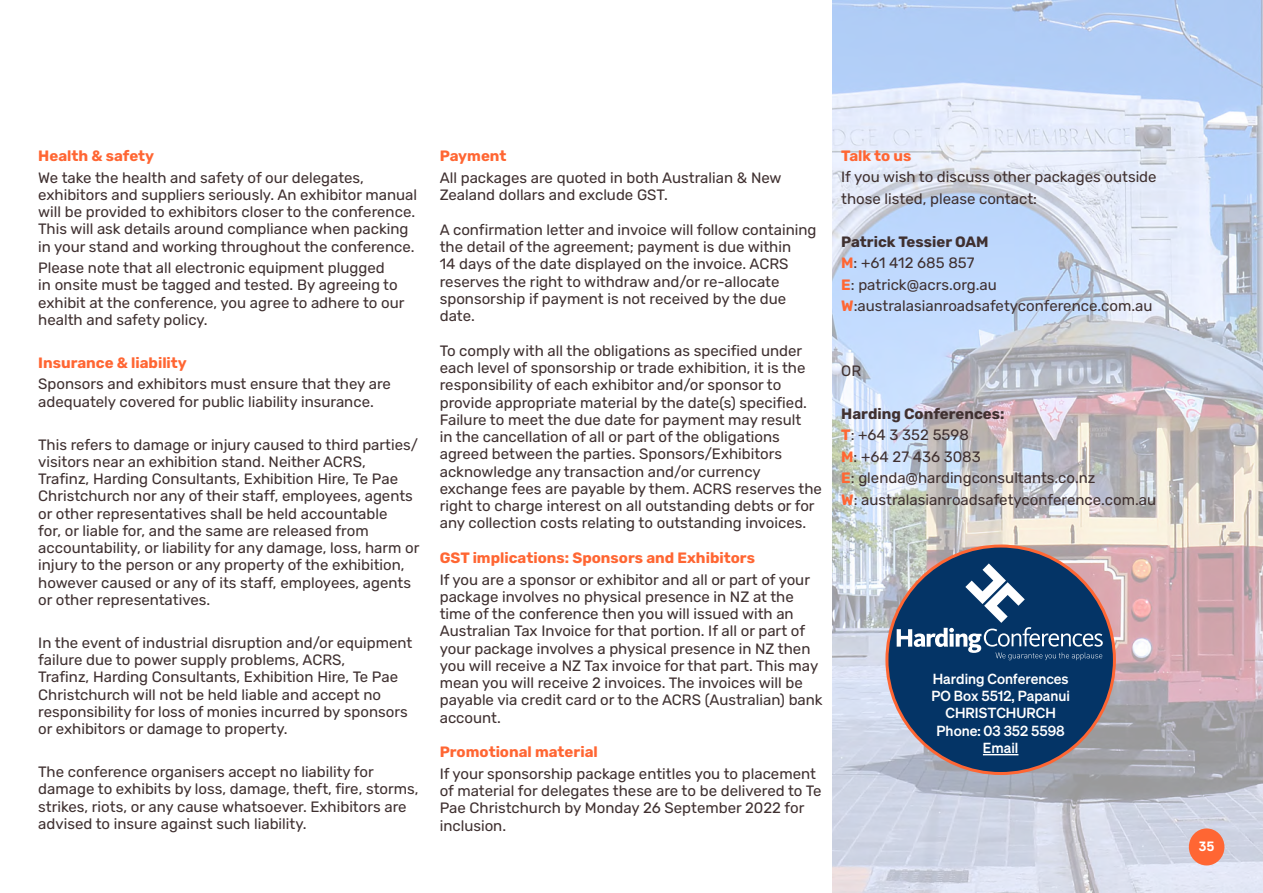
<style>
.page{position:relative;width:1263px;height:893px;background:#fff}
.page>*{position:absolute;margin:0;border:0;box-sizing:border-box;transform-origin:0 0}
.Paragraph_bullets{font:15px/17.2px "Rubik";color:#3f3030}
.Paragraph_bullets-2{font:700 15px "Rubik";color:#f63}
.Paragraph_bullets-3{font:700 15px "Rubik";color:#3f3030}
.t1{font:500 14.25px/17.1px "Sohne";color:#fff;text-align:center}
.t2{font:700 13.5px "Replica Pro";color:#fff}
.s1{font-weight:700;color:#f63}
</style>
<div class="page">
<img style="left:832px;top:0;width:431px;height:893px">
<div style="left:887px;top:546px;width:227px;height:227px;background:#043466;border-radius:50%"></div>
<svg style="left:897px;top:563px;width:206px;height:97px"></svg>
<hr style="left:983px;top:754px;width:35px;height:1px;background:#fff">
<div style="left:1190px;top:830px;width:33px;height:34px;background:#f63;border-radius:50%"></div>
<div style="left:1189px;top:828px;width:35px;height:37px;border:3px solid #f63;border-radius:50%"></div>
<p class="Paragraph_bullets-2" style="left:38px;top:147px;width:117px">Health &amp; safety</p>
<p class="Paragraph_bullets" style="left:38px;top:169px;width:380px">We take the health and safety of our delegates, exhibitors and suppliers seriously. An exhibitor manual will be provided to exhibitors closer to the conference.<br>This will ask details around compliance when packing in your stand and working throughout the conference.</p>
<p class="Paragraph_bullets" style="left:38px;top:260px;width:368px">Please note that all electronic equipment plugged<br>in onsite must be tagged and tested. By agreeing to exhibit at the conference, you agree to adhere to our health and safety policy.</p>
<p class="Paragraph_bullets-2" style="left:38px;top:354px;width:150px">Insurance &amp; liability</p>
<p class="Paragraph_bullets" style="left:38px;top:376px;width:354px">Sponsors and exhibitors must ensure that they are adequately covered for public liability insurance.</p>
<p class="Paragraph_bullets" style="left:38px;top:436px;width:383px">This refers to damage or injury caused to third parties/ visitors near an exhibition stand. Neither ACRS, Trafinz, Harding Consultants, Exhibition Hire, Te Pae Christchurch nor any of their staff, employees, agents or other representatives shall be held accountable<br>for, or liable for, and the same are released from accountability, or liability for any damage, loss, harm or injury to the person or any property of the exhibition, however caused or any of its staff, employees, agents or other representatives.</p>
<p class="Paragraph_bullets" style="left:38px;top:634px;width:376px">In the event of industrial disruption and/or equipment failure due to power supply problems, ACRS,<br>Trafinz, Harding Consultants, Exhibition Hire, Te Pae Christchurch will not be held liable and accept no responsibility for loss of monies incurred by sponsors or exhibitors or damage to property.</p>
<p class="Paragraph_bullets" style="left:38px;top:764px;width:382px">The conference organisers accept no liability for damage to exhibits by loss, damage, theft, fire, storms, strikes, riots, or any cause whatsoever. Exhibitors are advised to insure against such liability.</p>
<p class="Paragraph_bullets-2" style="left:440px;top:147px;width:68px">Payment</p>
<p class="Paragraph_bullets" style="left:440px;top:169px;width:343px">All packages are quoted in both Australian &amp; New<br>Zealand dollars and exclude GST.</p>
<p class="Paragraph_bullets" style="left:440px;top:221px;width:378px">A confirmation letter and invoice will follow containing the detail of the agreement; payment is due within<br>14 days of the date displayed on the invoice. ACRS reserves the right to withdraw and/or re-allocate sponsorship if payment is not received by the due date.</p>
<p class="Paragraph_bullets" style="left:440px;top:342px;width:384px">To comply with all the obligations as specified under each level of sponsorship or trade exhibition, it is the responsibility of each exhibitor and/or sponsor to provide appropriate material by the date(s) specified.<br>Failure to meet the due date for payment may result<br>in the cancellation of all or part of the obligations agreed between the parties. Sponsors/Exhibitors acknowledge any transaction and/or currency exchange fees are payable by them. ACRS reserves the right to charge interest on all outstanding debts or for any collection costs relating to outstanding invoices.</p>
<p class="Paragraph_bullets-2" style="left:440px;top:549px;width:317px">GST implications: Sponsors and Exhibitors</p>
<p class="Paragraph_bullets" style="left:440px;top:571px;width:384px">If you are a sponsor or exhibitor and all or part of your package involves no physical presence in NZ at the time of the conference then you will issued with an Australian Tax Invoice for that portion. If all or part of your package involves a physical presence in NZ then you will receive a NZ Tax invoice for that part. This may mean you will receive 2 invoices. The invoices will be payable via credit card or to the ACRS (Australian) bank account.</p>
<p class="Paragraph_bullets-2" style="left:440px;top:743px;width:160px">Promotional material</p>
<p class="Paragraph_bullets" style="left:440px;top:765px;width:383px">If your sponsorship package entitles you to placement of material for delegates these are to be delivered to Te Pae Christchurch by Monday 26 September 2022 for inclusion.</p>
<p class="Paragraph_bullets-2" style="left:841px;top:147px;width:72px">Talk to us</p>
<p class="Paragraph_bullets" style="left:841px;top:169px;width:317px">If you wish to discuss other packages outside</p>
<p class="Paragraph_bullets" style="left:841px;top:191px;width:197px">those listed, please contact:</p>
<p class="Paragraph_bullets-3" style="left:841px;top:233px;width:149px">Patrick Tessier OAM</p>
<p class="Paragraph_bullets" style="left:841px;top:255px;width:135px"><span class="s1">M</span>: +61 412 685 857</p>
<p class="Paragraph_bullets" style="left:841px;top:277px;width:157px"><span class="s1">E</span>: patrick@acrs.org.au</p>
<p class="Paragraph_bullets" style="left:841px;top:298px;width:313px"><span class="s1">W</span>:australasianroadsafetyconference.com.au</p>
<p class="Paragraph_bullets" style="left:841px;top:363px;width:21px">OR</p>
<p class="Paragraph_bullets-3" style="left:841px;top:405px;width:165px">Harding Conferences:</p>
<p class="Paragraph_bullets" style="left:841px;top:427px;width:129px"><span class="s1">T</span>: +64 3 352 5598</p>
<p class="Paragraph_bullets" style="left:841px;top:449px;width:141px"><span class="s1">M</span>: +64 27 436 3083</p>
<p class="Paragraph_bullets" style="left:841px;top:470px;width:256px"><span class="s1">E</span>: glenda@hardingconsultants.co.nz</p>
<p class="Paragraph_bullets" style="left:841px;top:491px;width:316px"><span class="s1">W</span>: australasianroadsafetyconference.com.au</p>
<p class="t1" style="left:933px;top:670px;width:137px">Harding Conferences</p>
<p class="t1" style="left:931px;top:687px;width:140px">PO Box 5512, Papanui</p>
<p class="t1" style="left:937px;top:704px;width:130px">CHRISTCHURCH<br>Phone: 03 352 5598</p>
<p class="t1" style="left:983px;top:738px;width:37px">Email</p>
<p class="t2" style="left:1199px;top:839px;width:17px">35</p>
</div>
